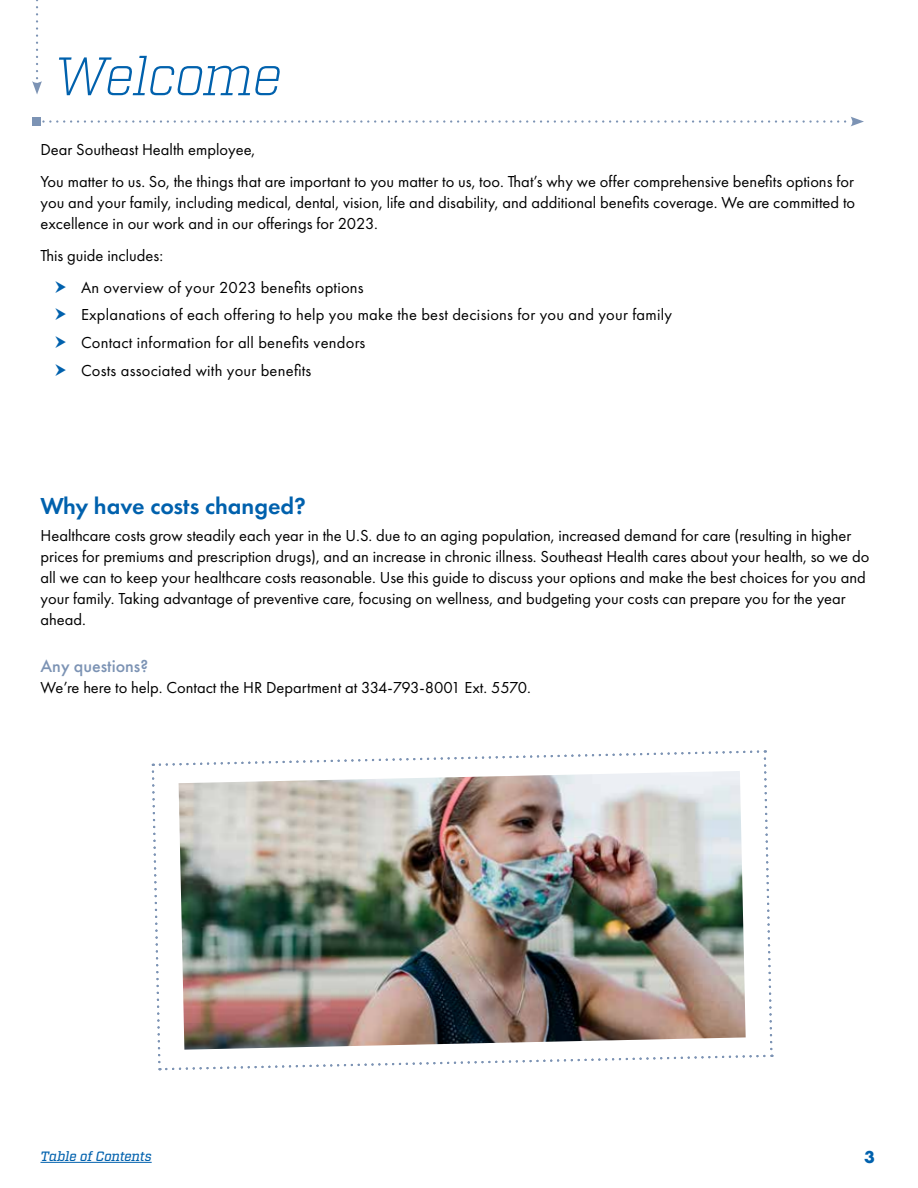
<style>
.page{position:relative;width:918px;height:1188px;background:#fff}
.page>*{position:absolute;margin:0;border:0;box-sizing:border-box;transform-origin:0 0}
.t1{font:italic 300 54px "Factoria";letter-spacing:-.01em;color:#0061ad}
.t2{font:600 24px "Futura PT";color:#0061ad}
.t3{font:500 18px "Futura PT";color:#7c93b4}
.t4{font:700 18px "Futura PT";color:#0061ad}
.t5{font:16.5px/21px "Futura PT";color:#000}
.t6{font:italic 500 13.5px "Factoria";letter-spacing:-.01em;color:#0061ad}
</style>
<div class="page">
<hr style="left:40px;top:1162px;width:112px;height:1px;background:#0061ad">
<div style="left:32px;top:117px;width:9px;height:9px;background:#7c93b4"></div>
<svg style="left:42px;top:117px;width:822px;height:9px"></svg>
<svg style="left:32px;top:0;width:10px;height:94px"></svg>
<img style="left:151px;top:750px;width:623px;height:321px">
<h1 class="t1" style="left:54px;top:44px;width:229px">Welcome</h1>
<p class="t5" style="left:40px;top:134px;width:815px;line-height:31.8px">Dear Southeast Health employee,<br>You matter to us. So, the things that are important to you matter to us, too. That’s why we offer comprehensive benefits options for</p>
<p class="t5" style="left:40px;top:192px;width:816px">you and your family, including medical, dental, vision, life and disability, and additional benefits coverage. We are committed to excellence in our work and in our offerings for 2023.</p>
<p class="t5" style="left:81px;top:239px;width:284px;line-height:31.8px;text-indent:-41px">This guide includes:<br>An overview of your 2023 benefits options</p>
<p class="t5" style="left:81px;top:301px;width:592px;line-height:27.8px">Explanations of each offering to help you make the best decisions for you and your family<br>Contact information for all benefits vendors<br>Costs associated with your benefits</p>
<h2 class="t2" style="left:40px;top:491px;width:267px">Why have costs changed?</h2>
<p class="t5" style="left:40px;top:525px;width:830px">Healthcare costs grow steadily each year in the U.S. due to an aging population, increased demand for care (resulting in higher prices for premiums and prescription drugs), and an increase in chronic illness. Southeast Health cares about your health, so we do all we can to keep your healthcare costs reasonable. Use this guide to discuss your options and make the best choices for you and your family. Taking advantage of preventive care, focusing on wellness, and budgeting your costs can prepare you for the year ahead.</p>
<p class="t3" style="left:40px;top:655px;width:109px">Any questions?</p>
<p class="t5" style="left:40px;top:677px;width:492px">We’re here to help. Contact the HR Department at 334-793-8001 Ext. 5570.</p>
<p class="t6" style="left:40px;top:1148px;width:113px">Table of Contents</p>
<p class="t4" style="left:864px;top:1145px;width:12px">3</p>
</div>
